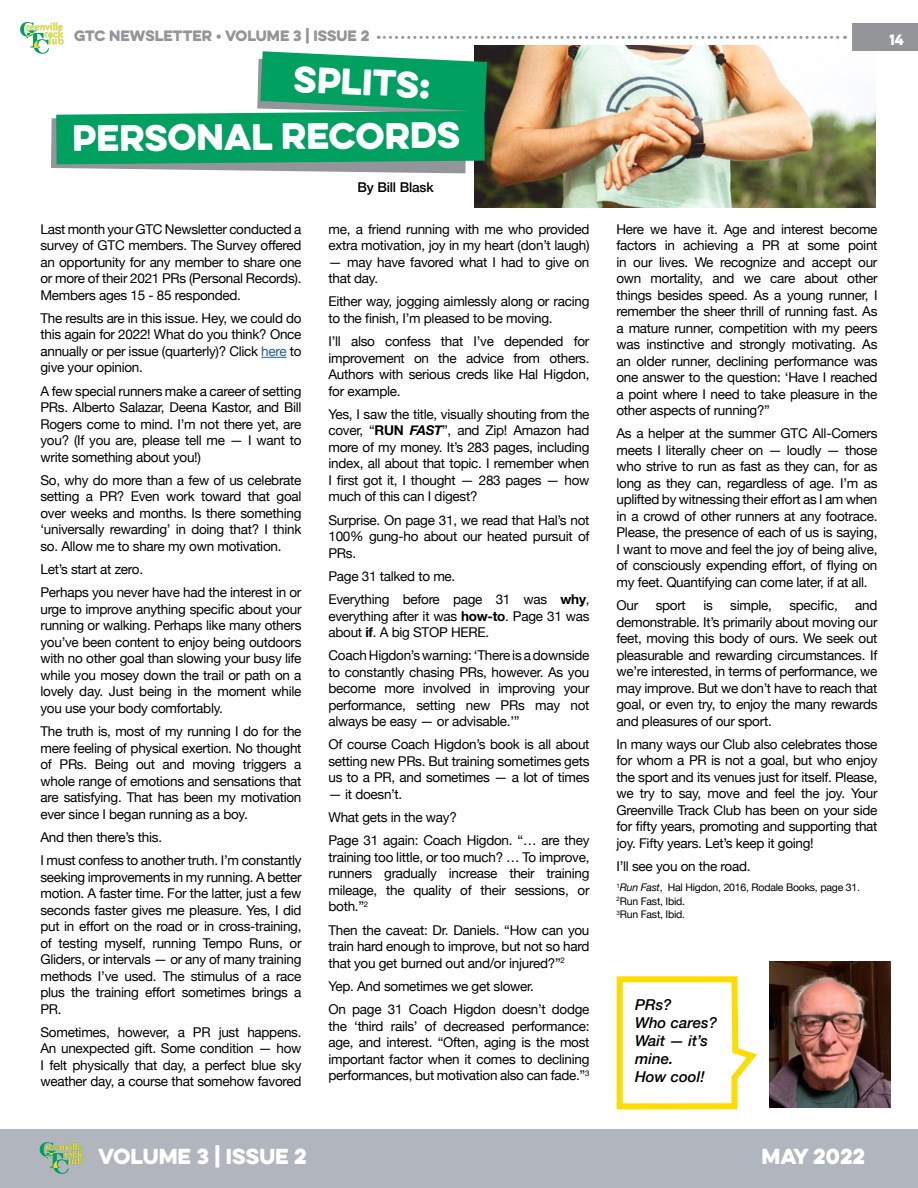
<style>
.page{position:relative;width:918px;height:1188px;background:#fff}
.page>*{position:absolute;margin:0;border:0;box-sizing:border-box;transform-origin:0 0}
.t1{font:33px "Eveleth Clean";color:#fff}
.t2{font:19.5px "Eveleth Clean";color:#fff}
.t3{font:italic 500 15px/18px "Helvetica Neue";color:#000}
.t4{font:13.5px/16.5px "Helvetica Neue";letter-spacing:-.02em;color:#000;text-align:justify}
.t5{font:13.5px "Eveleth Clean";color:#939598}
.t6{font:500 13.5px "Helvetica Neue";letter-spacing:-.01em;color:#000}
.t7{font:13.5px "Eveleth Clean";color:#fff}
.t8{font:10.5px/13.5px "Helvetica Neue";letter-spacing:-.02em;color:#000}
.s1{color:#215e9e}
.s2{font-weight:700}
.s3{font-weight:700;font-style:italic}
.s4{font-style:italic}
</style>
<div class="page">
<svg style="left:261px;top:357px;width:25px;height:1px"></svg>
<img style="left:474px;top:111px;width:402px;height:96px">
<svg style="left:616px;top:976px;width:141px;height:134px"></svg>
<img style="left:770px;top:961px;width:121px;height:147px">
<div style="left:852px;top:23px;width:66px;height:28px;background:#939598"></div>
<div style="left:0;top:1130px;width:918px;height:58px;background:#b1b6be"></div>
<svg style="left:39px;top:1142px;width:45px;height:32px"></svg>
<img style="left:20px;top:21px;width:825px;height:152px">
<p class="t5" style="left:74px;top:25px;width:297px">GTC NEWSLETTER • VOLUME 3 | ISSUE 2</p>
<h1 class="t1" style="left:295px;top:53px;width:138px;rotate:3deg">SPLITS:</h1>
<h1 class="t1" style="left:72px;top:115px;width:389px;rotate:-1deg">PERSONAL RECORDS</h1>
<p class="t6" style="left:357px;top:177px;width:78px">By Bill Blask</p>
<p class="t4" style="left:40px;top:221px;width:263px">Last month your GTC Newsletter conducted a survey of GTC members. The Survey offered an opportunity for any member to share one or more of their 2021 PRs (Personal Records).<br>Members ages 15 - 85 responded.</p>
<p class="t4" style="left:40px;top:311px;width:263px">The results are in this issue. Hey, we could do this again for 2022! What do you think? Once annually or per issue (quarterly)? Click <span class="s1">here</span> to give your opinion.</p>
<p class="t4" style="left:40px;top:383px;width:263px">A few special runners make a career of setting PRs. Alberto Salazar, Deena Kastor, and Bill Rogers come to mind. I’m not there yet, are you? (If you are, please tell me — I want to write something about you!)</p>
<p class="t4" style="left:40px;top:473px;width:263px">So, why do more than a few of us celebrate setting a PR? Even work toward that goal over weeks and months. Is there something ‘universally rewarding’ in doing that? I think so. Allow me to share my own motivation.</p>
<p class="t4" style="left:40px;top:559px;width:262px;line-height:23.2px">Let’s start at zero.<br>Perhaps you never have had the interest in or</p>
<p class="t4" style="left:40px;top:602px;width:263px">urge to improve anything specific about your running or walking. Perhaps like many others you’ve been content to enjoy being outdoors with no other goal than slowing your busy life while you mosey down the trail or path on a lovely day. Just being in the moment while you use your body comfortably.</p>
<p class="t4" style="left:40px;top:724px;width:263px">The truth is, most of my running I do for the mere feeling of physical exertion. No thought of PRs. Being out and moving triggers a whole range of emotions and sensations that are satisfying. That has been my motivation ever since I began running as a boy.</p>
<p class="t4" style="left:40px;top:826px;width:263px;line-height:23.2px">And then there’s this.<br>I must confess to another truth. I’m constantly</p>
<p class="t4" style="left:40px;top:869px;width:263px">seeking improvements in my running. A better motion. A faster time. For the latter, just a few seconds faster gives me pleasure. Yes, I did put in effort on the road or in cross-training, of testing myself, running Tempo Runs, or Gliders, or intervals — or any of many training methods I’ve used. The stimulus of a race plus the training effort sometimes brings a PR.</p>
<p class="t4" style="left:40px;top:1025px;width:263px">Sometimes, however, a PR just happens.<br>An unexpected gift. Some condition — how I felt physically that day, a perfect blue sky weather day, a course that somehow favored</p>
<p class="t4" style="left:328px;top:221px;width:263px">me, a friend running with me who provided extra motivation, joy in my heart (don’t laugh)</p>
<p class="t4" style="left:328px;top:254px;width:263px">— may have favored what I had to give on that day.</p>
<p class="t4" style="left:328px;top:294px;width:263px">Either way, jogging aimlessly along or racing to the finish, I’m pleased to be moving.</p>
<p class="t4" style="left:328px;top:334px;width:263px">I’ll also confess that I’ve depended for improvement on the advice from others.<br>Authors with serious creds like Hal Higdon, for example.</p>
<p class="t4" style="left:328px;top:407px;width:263px">Yes, I saw the title, visually shouting from the cover, “<span class="s2">RUN</span> <span class="s3">FAST</span>”, and Zip! Amazon had more of my money. It’s 283 pages, including index, all about that topic. I remember when I first got it, I thought — 283 pages — how much of this can I digest?</p>
<p class="t4" style="left:328px;top:512px;width:263px">Surprise. On page 31, we read that Hal’s not 100% gung-ho about our heated pursuit of PRs.</p>
<p class="t4" style="left:328px;top:565px;width:262px;line-height:23.2px">Page 31 talked to me.<br>Everything before page 31 was <span class="s2">why</span>,</p>
<p class="t4" style="left:328px;top:608px;width:262px">everything after it was <span class="s2">how-to</span>. Page 31 was about <span class="s2">if</span>. A big STOP HERE.</p>
<p class="t4" style="left:328px;top:648px;width:263px">Coach Higdon’s warning: ‘There is a downside to constantly chasing PRs, however. As you become more involved in improving your performance, setting new PRs may not always be easy — or advisable.’”</p>
<p class="t4" style="left:328px;top:737px;width:263px">Of course Coach Higdon’s book is all about setting new PRs. But training sometimes gets us to a PR, and sometimes — a lot of times</p>
<p class="t4" style="left:328px;top:783px;width:263px;line-height:23.2px;text-align:left">— it doesn’t.<br>What gets in the way?<br>Page 31 again: Coach Higdon. “… are they</p>
<p class="t4" style="left:328px;top:850px;width:263px">training too little, or too much? … To improve, runners gradually increase their training mileage, the quality of their sessions, or both.”<sup>2</sup></p>
<p class="t4" style="left:328px;top:923px;width:263px">Then the caveat: Dr. Daniels. “How can you train hard enough to improve, but not so hard that you get burned out and/or injured?”<sup>2</sup></p>
<p class="t4" style="left:328px;top:976px;width:263px;line-height:23.2px">Yep. And sometimes we get slower.<br>On page 31 Coach Higdon doesn’t dodge</p>
<p class="t4" style="left:328px;top:1019px;width:263px">the ‘third rails’ of decreased performance: age, and interest. “Often, aging is the most important factor when it comes to declining performances, but motivation also can fade.”<sup>3</sup></p>
<p class="t7" style="left:889px;top:29px;width:16px">14</p>
<p class="t4" style="left:616px;top:221px;width:263px">Here we have it. Age and interest become factors in achieving a PR at some point in our lives. We recognize and accept our own mortality, and we care about other things besides speed. As a young runner, I remember the sheer thrill of running fast. As a mature runner, competition with my peers was instinctive and strongly motivating. As an older runner, declining performance was one answer to the question: ‘Have I reached a point where I need to take pleasure in the other aspects of running?”</p>
<p class="t4" style="left:616px;top:426px;width:263px">As a helper at the summer GTC All-Comers meets I literally cheer on — loudly — those who strive to run as fast as they can, for as long as they can, regardless of age. I’m as uplifted by witnessing their effort as I am when in a crowd of other runners at any footrace.<br>Please, the presence of each of us is saying, I want to move and feel the joy of being alive, of consciously expending effort, of flying on my feet. Quantifying can come later, if at all.</p>
<p class="t4" style="left:616px;top:598px;width:23px">Our</p>
<p class="t4" style="left:656px;top:598px;width:32px">sport</p>
<p class="t4" style="left:703px;top:598px;width:11px">is</p>
<p class="t4" style="left:730px;top:598px;width:43px">simple,</p>
<p class="t4" style="left:789px;top:598px;width:50px">specific,</p>
<p class="t4" style="left:616px;top:598px;width:263px;text-indent:239px">and demonstrable. It’s primarily about moving our feet, moving this body of ours. We seek out pleasurable and rewarding circumstances. If we’re interested, in terms of performance, we may improve. But we don’t have to reach that goal, or even try, to enjoy the many rewards and pleasures of our sport.</p>
<p class="t4" style="left:616px;top:737px;width:263px">In many ways our Club also celebrates those for whom a PR is not a goal, but who enjoy the sport and its venues just for itself. Please, we try to say, move and feel the joy. Your Greenville Track Club has been on your side for fifty years, promoting and supporting that joy. Fifty years. Let’s keep it going!</p>
<p class="t4" style="left:616px;top:859px;width:136px">I’ll see you on the road.</p>
<p class="t8" style="left:616px;top:882px;width:245px"><sup>1</sup><span class="s4">Run Fast</span>, Hal Higdon, 2016, Rodale Books, page 31.<br><sup>2</sup>Run Fast, Ibid.<br><sup>3</sup>Run Fast, Ibid.</p>
<p class="t3" style="left:635px;top:995px;width:83px">PRs?<br>Who cares?<br>Wait — it’s mine.<br>How cool!</p>
<h2 class="t2" style="left:98px;top:1141px;width:210px">VOLUME 3 | ISSUE 2</h2>
<h2 class="t2" style="left:761px;top:1141px;width:105px">MAY 2022</h2>
</div>
